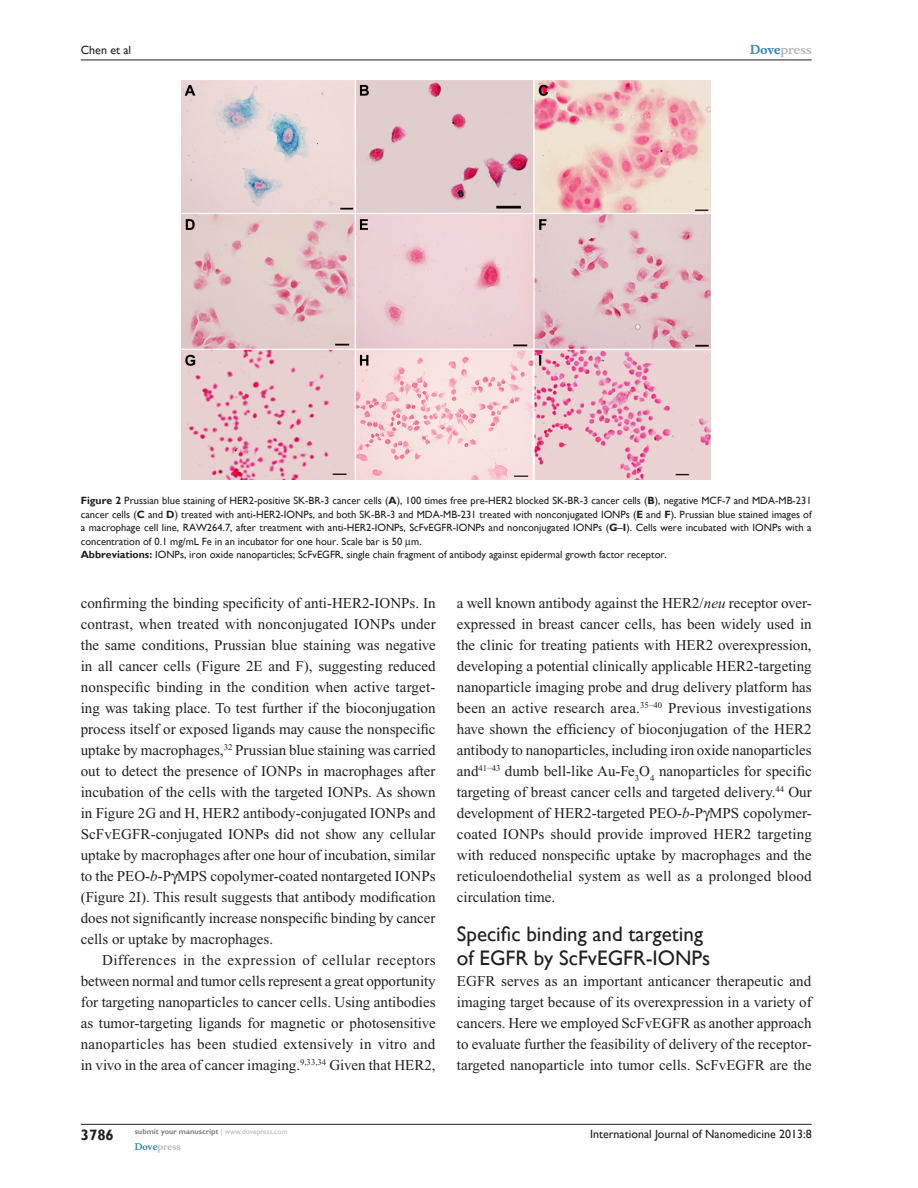
<style>
.page{position:relative;width:918px;height:1188px;background:#fff}
.page>*{position:absolute;margin:0;border:0;box-sizing:border-box;transform-origin:0 0}
.t1{font:21px/24px "Gill Sans";color:#231f20}
.TxF{font:15px/21px "Times New Roman";color:#231f20;text-align:justify}
.Tx{font:15px/21px "Times New Roman";color:#231f20;text-align:justify}
.t2{font:700 15px "Gill Sans";color:#231f20}
.t3{font:12px "Gill Sans";color:#231f20}
.t4{font:700 12px "Musee";color:#b8b9bc}
.FC{font:10.5px/13.5px "Gill Sans";color:#231f20;text-align:justify}
.FigSNRI{font:10.5px "Gill Sans";color:#231f20}
.t5{font:700 9px "Musee";color:#b8b9bc}
.t6{font:700 7.5px "Gill Sans";color:#808285}
.s1{color:#3485ae}
.s2{font-weight:700}
.s3{font-style:italic}
.s4{font-weight:400;color:#b8b9bc}
</style>
<div class="page">
<hr style="left:81px;top:1124px;width:731px;height:1px;background:#231f20">
<hr style="left:81px;top:60px;width:731px;height:1px;background:#231f20">
<img style="left:182px;top:81px;width:529px;height:398px">
<p class="t3" style="left:81px;top:43px;width:52px">Chen et al</p>
<p class="t4" style="left:750px;top:43px;width:63px"><span class="s1">Dove</span>press</p>
<p class="FC" style="left:81px;top:494px;width:732px"><span class="s2">Figure 2</span> Prussian blue staining of HER2-positive SK-BR-3 cancer cells (<span class="s2">A</span>), 100 times free pre-HER2 blocked SK-BR-3 cancer cells (<span class="s2">B</span>), negative MCF-7 and MDA-MB-231 cancer cells (<span class="s2">C</span> and <span class="s2">D</span>) treated with anti-HER2-IONPs, and both SK-BR-3 and MDA-MB-231 treated with nonconjugated IONPs (<span class="s2">E</span> and <span class="s2">F</span>). Prussian blue stained images of a macrophage cell line, RAW264.7, after treatment with anti-HER2-IONPs, ScFvEG FR-IONPs and nonconjugated IONPs (<span class="s2">G</span>–<span class="s2">I</span>). Cells were incubated with IONPs with a concentration of 0.1 mg/mL Fe in an incubator for one hour. Scale bar is 50 m.</p>
<p class="FigSNRI" style="left:81px;top:549px;width:588px"><span class="s2">Abbreviations:</span> IONPs, iron oxide nanoparticles; ScFvEG FR, single chain fragment of antibody against epidermal growth factor receptor.</p>
<p class="TxF" style="left:81px;top:592px;width:357px">confirming the binding specificity of anti-HER2-IONPs. In contrast, when treated with nonconjugated IONPs under the same conditions, Prussian blue staining was negative in all cancer cells (Figure 2E and F), suggesting reduced nonspecific binding in the condition when active target&shy;ing was taking place. To test further if the bioconjugation process itself or exposed ligands may cause the nonspecific uptake by macrophages,<sup>32</sup> Prussian blue staining was carried out to detect the presence of IONPs in macrophages after incubation of the cells with the targeted IONPs. As shown in Figure 2G and H, HER2 antibody-conjugated IONPs and ScFvEGFR-conjugated IONPs did not show any cellular uptake by macrophages after one hour of incubation, similar to the PEO-<span class="s3">b</span>-P MPS copolymer-coated nontargeted IONPs (Figure 2I). This result suggests that antibody modification does not significantly increase nonspecific binding by cancer cells or uptake by macrophages.</p>
<p class="Tx" style="left:81px;top:949px;width:356px;text-indent:21px">Differences in the expression of cellular receptors between normal and tumor cells represent a great opportunity for targeting nanoparticles to cancer cells. Using antibodies as tumor-targeting ligands for magnetic or photosensitive nanoparticles has been studied extensively in vitro and in vivo in the area of cancer imaging.<sup>9,33,34</sup> Given that HER2,</p>
<p class="Tx" style="left:457px;top:592px;width:357px">a well known antibody against the HER2/<span class="s3">neu</span> receptor over&shy;expressed in breast cancer cells, has been widely used in the clinic for treating patients with HER2 overexpression, developing a potential clinically applicable HER2-targeting nanoparticle imaging probe and drug delivery platform has been an active research area.<sup>35–40</sup> Previous investigations have shown the efficiency of bioconjugation of the HER2 antibody to nanoparticles, including iron oxide nanoparticles and<sup>41–43</sup> dumb bell-like Au-Fe<sub>3</sub>O<sub>4</sub> nanoparticles for specific targeting of breast cancer cells and targeted delivery.<sup>44</sup> Our development of HER2-targeted PEO-<span class="s3">b</span>-P MPS copolymer&shy;coated IONPs should provide improved HER2 targeting with reduced nonspecific uptake by macrophages and the reticuloendothelial system as well as a prolonged blood circulation time.</p>
<h2 class="t1" style="left:457px;top:922px;width:255px">Specific binding and targeting of EG FR by ScFvEG FR-IONPs</h2>
<p class="TxF" style="left:457px;top:970px;width:356px">EGFR serves as an important anticancer therapeutic and imaging target because of its overexpression in a variety of cancers. Here we employed ScFvEGFR as another approach to evaluate further the feasibility of delivery of the receptor&shy;targeted nanoparticle into tumor cells. ScFvEGFR are the</p>
<p class="t2" style="left:81px;top:1126px;width:35px">3786</p>
<p class="t6" style="left:135px;top:1127px;width:154px">submit your manuscript <span class="s4">| www.dovepress.com</span></p>
<p class="t5" style="left:135px;top:1141px;width:48px"><span class="s1">Dove</span>press</p>
<p class="t3" style="left:590px;top:1127px;width:223px">International Journal of Nanomedicine 2013:8</p>
</div>
